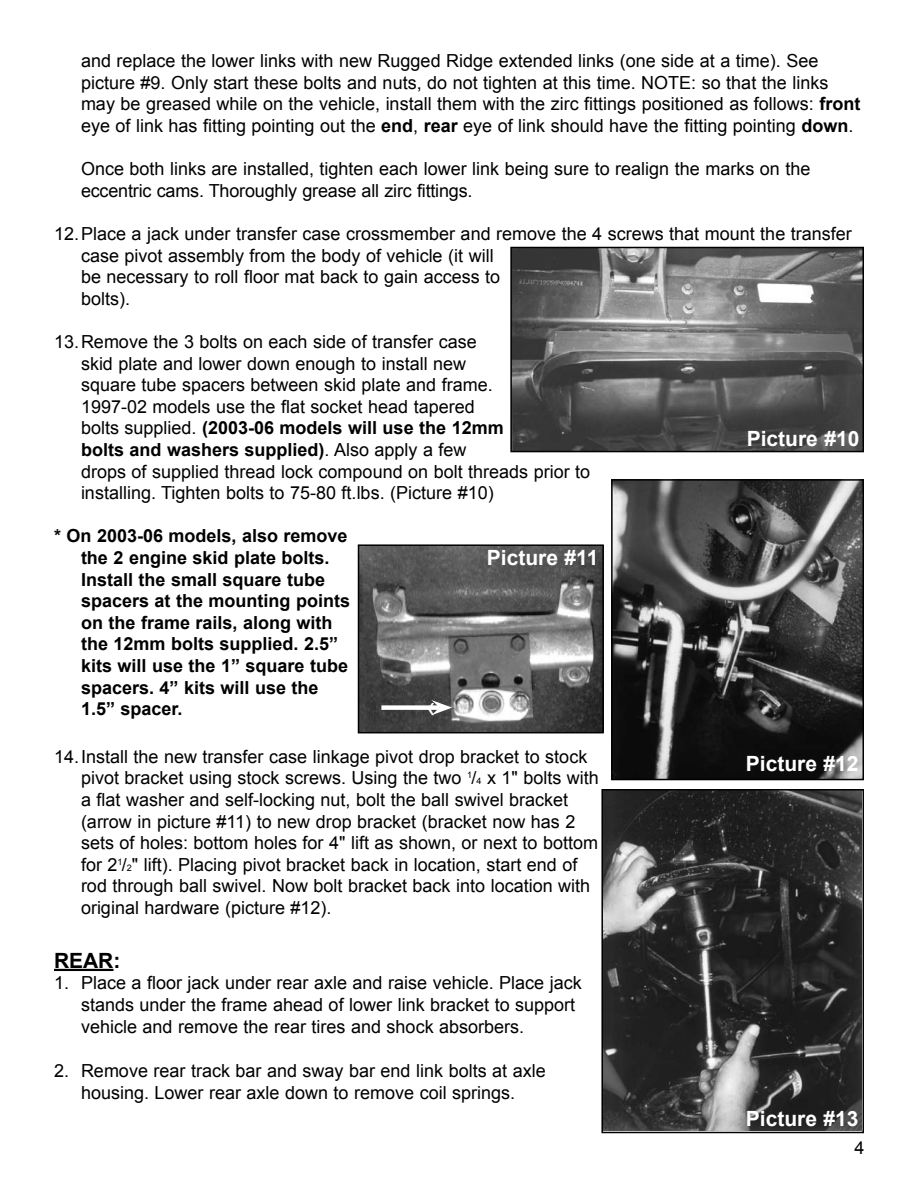
<style>
.page{position:relative;width:918px;height:1188px;background:#fff}
.page>*{position:absolute;margin:0;border:0;box-sizing:border-box;transform-origin:0 0}
.t1{font:27px "Arial";color:#fff}
.t2{font:700 21px "Arial";color:#fff}
.t3{font:700 21px "Arial";color:#000}
.t4{font:18px/21.6px "Arial";color:#000}
.t5{font:700 18px/21.6px "Arial";color:#000}
.s1{font-weight:700}
.s2{font-size:9px}
</style>
<div class="page">
<hr style="left:54px;top:969px;width:60px;height:2px;background:#000">
<img style="left:361px;top:547px;width:240px;height:183px">
<div style="left:358px;top:544px;width:246px;height:189px;border:2px solid #000"></div>
<img style="left:614px;top:482px;width:247px;height:295px">
<div style="left:611px;top:479px;width:253px;height:301px;border:2px solid #000"></div>
<img style="left:513px;top:250px;width:348px;height:199px">
<div style="left:510px;top:247px;width:354px;height:205px;border:2px solid #000"></div>
<img style="left:604px;top:792px;width:257px;height:338px">
<div style="left:601px;top:789px;width:263px;height:344px;border:2px solid #000"></div>
<div style="left:381px;top:705px;width:59px;height:5px;background:#fff"></div>
<svg style="left:431px;top:700px;width:21px;height:15px"></svg>
<p class="t4" style="left:81px;top:50px;width:781px">and replace the lower links with new Rugged Ridge extended links (one side at a time). See picture #9. Only start these bolts and nuts, do not tighten at this time. NOTE: so that the links may be greased while on the vehicle, install them with the zirc fittings positioned as follows: <span class="s1">front </span>eye of link has fitting pointing out the <span class="s1">end</span>, <span class="s1">rear</span> eye of link should have the fitting pointing <span class="s1">down</span>.</p>
<p class="t4" style="left:81px;top:158px;width:731px">Once both links are installed, tighten each lower link being sure to realign the marks on the eccentric cams. Thoroughly grease all zirc fittings.</p>
<p class="t4" style="left:81px;top:223px;width:772px;text-indent:-27px">12.Place a jack under transfer case crossmember and remove the 4 screws that mount the transfer case pivot assembly from the body of vehicle (it will<br>be necessary to roll floor mat back to gain access to<br>bolts).</p>
<p class="t4" style="left:81px;top:331px;width:511px;text-indent:-27px">13.Remove the 3 bolts on each side of transfer case<br>skid plate and lower down enough to install new<br>square tube spacers between skid plate and frame.<br>1997-02 models use the flat socket head tapered<br>bolts supplied. <span class="s1">(2003-06 models will use the 12mm<br>bolts and washers supplied)</span>. Also apply a few<br>drops of supplied thread lock compound on bolt threads prior to installing. Tighten bolts to 75-80 ft.lbs. (Picture #10)</p>
<p class="t5" style="left:81px;top:526px;width:271px;text-indent:-27px">* On 2003-06 models, also remove the 2 engine skid plate bolts.<br>Install the small square tube spacers at the mounting points on the frame rails, along with the 12mm bolts supplied. 2.5” kits will use the 1” square tube spacers. 4” kits will use the<br>1.5” spacer.</p>
<p class="t4" style="left:81px;top:746px;width:519px;text-indent:-27px">14.Install the new transfer case linkage pivot drop bracket to stock pivot bracket using stock screws. Using the two <sup>1</sup>/<span class="s2">4</span> x 1" bolts with a flat washer and self-locking nut, bolt the ball swivel bracket (arrow in picture #11) to new drop bracket (bracket now has 2 sets of holes: bottom holes for 4" lift as shown, or next to bottom for 2<sup>1</sup>/<span class="s2">2</span>" lift). Placing pivot bracket back in location, start end of rod through ball swivel. Now bolt bracket back into location with original hardware (picture #12).</p>
<p class="t3" style="left:54px;top:946px;width:68px">REAR:</p>
<p class="t4" style="left:81px;top:972px;width:502px;text-indent:-27px">1. Place a floor jack under rear axle and raise vehicle. Place jack stands under the frame ahead of lower link bracket to support vehicle and remove the rear tires and shock absorbers.</p>
<p class="t4" style="left:54px;top:1060px;width:493px;text-align:center">2. Remove rear track bar and sway bar end link bolts at axle housing. Lower rear axle down to remove coil springs.</p>
<p class="t4" style="left:854px;top:1137px;width:12px">4</p>
<p class="t2" style="left:747px;top:425px;width:114px">Picture #10</p>
<p class="t2" style="left:487px;top:544px;width:113px">Picture #11</p>
<h1 class="t1" style="left:427px;top:689px;width:10px">‹</h1>
<p class="t2" style="left:746px;top:750px;width:114px">Picture #12</p>
<p class="t2" style="left:746px;top:1105px;width:114px">Picture #13</p>
</div>
